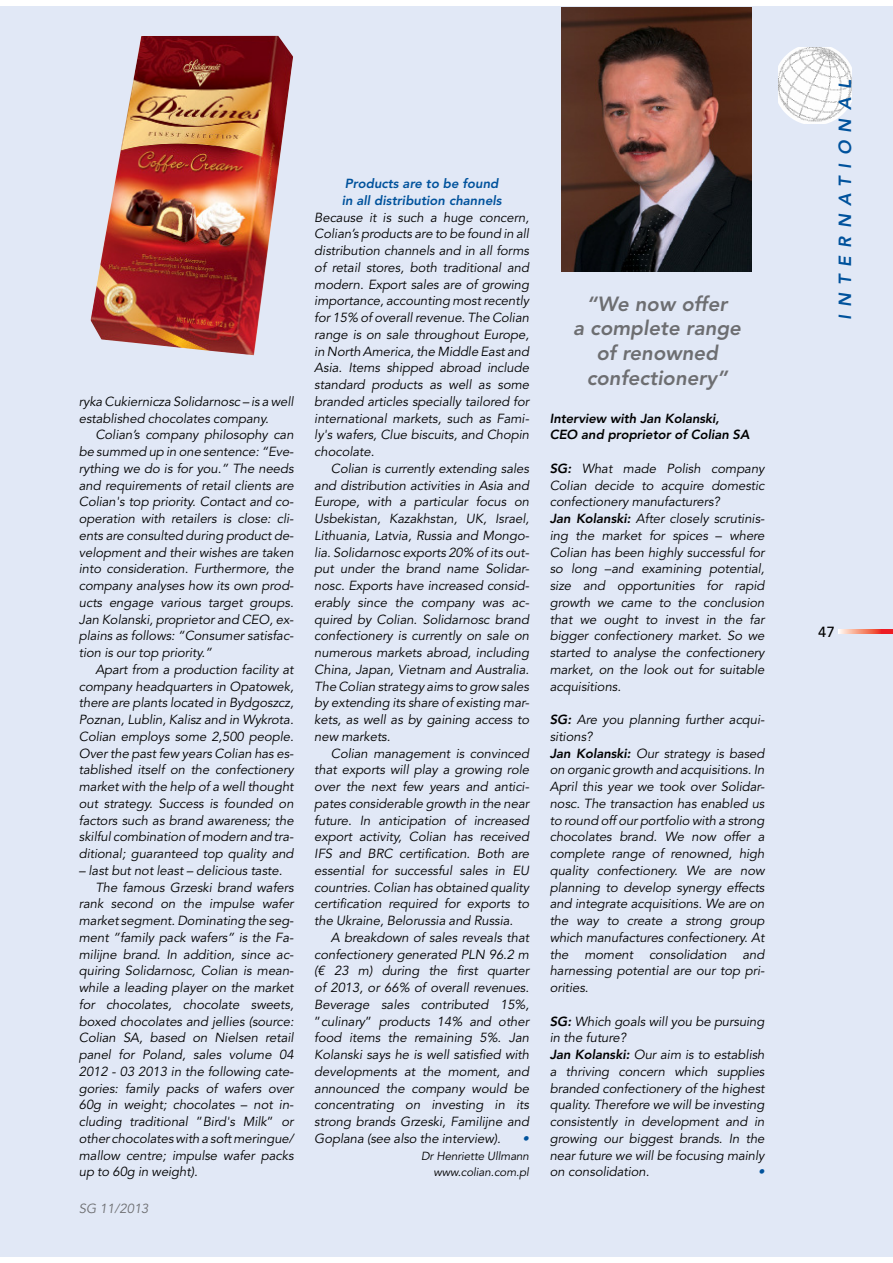
<style>
.page{position:relative;width:893px;height:1263px;background:#fff}
.page>*{position:absolute;margin:0;border:0;box-sizing:border-box;transform-origin:0 0}
.t1{font:italic 800 20.4px/24.8px "Avenir LT Std";color:#6d6e71;text-align:center}
.t2{font:italic 800 17.55px "Avenir LT Std";color:#00529c}
.t3{font:500 14.55px "Avenir LT Std";color:#000}
.t4{font:italic 13.05px/16.8px "Avenir LT Std";letter-spacing:-.005em;color:#000;text-align:justify}
.t5{font:italic 800 13.05px/16.8px "Avenir LT Std";letter-spacing:-.005em;color:#000}
.t6{font:italic 800 13.05px/16.8px "Avenir LT Std";color:#00529c}
.t7{font:italic 13.05px "Avenir LT Std";color:#6d6e71}
.t8{font:italic 13.05px "Avenir LT Std";color:#00529c}
.t9{font:italic 11.7px/16.8px "Avenir LT Std";letter-spacing:-.01em;color:#000;text-align:right}
.s1{font-style:normal}
.s2{font-weight:800}
</style>
<div class="page">
<div style="left:13px;top:6px;width:879px;height:1251px;background:#e1e8f6"></div>
<div style="left:0;top:6px;width:13px;height:1251px;background:#e1e8f6"></div>
<img style="left:778px;top:48px;width:73px;height:75px">
<div style="left:838px;top:629px;width:54px;height:5px;background:#ed1c24"></div>
<svg style="left:838px;top:629px;width:42px;height:5px"></svg>
<img style="left:562px;top:8px;width:189px;height:264px">
<img style="left:91px;top:36px;width:202px;height:319px">
<p class="t4" style="left:79px;top:394px;width:216px">ryka Cukiernicza Solidarnosc – is a well established choco lates company.</p>
<p class="t4" style="left:79px;top:428px;width:216px;text-indent:17px">Colian’s company philosophy can be summed up in one sentence: “Eve&shy;rything we do is for you.” The needs and requirements of retail clients are Colian's top priority. Contact and co&shy;operation with retailers is close: cli&shy;ents are consulted during product de&shy;velopment and their wishes are taken into consideration. Furthermore, the company analyses how its own prod&shy;ucts engage various target groups.<br>Jan Kolanski, proprietor and CEO, ex&shy;plains as follows: “Consumer satisfac&shy;tion is our top priority.”</p>
<p class="t4" style="left:79px;top:662px;width:216px;text-indent:17px">Apart from a production facility at company headquarters in Opatowek, there are plants located in Bydgoszcz, Poznan, Lublin, Kalisz and in Wykrota.<br>Colian employs some 2,500 people.<br>Over the past few years Colian has es&shy;tablished itself on the confectionery market with the help of a well thought out strategy. Success is founded on factors such as brand awareness; the skilful combination of modern and tra&shy;ditional; guaranteed top quality and</p>
<p class="t4" style="left:79px;top:863px;width:205px">– last but not least – delicious taste.</p>
<p class="t4" style="left:95px;top:880px;width:200px">The famous Grzeski brand wafers</p>
<p class="t4" style="left:79px;top:897px;width:216px">rank second on the impulse wafer</p>
<p class="t4" style="left:79px;top:914px;width:216px">market segment. Dominating the seg-</p>
<p class="t4" style="left:79px;top:930px;width:216px">ment ”family pack wafers” is the Fa-</p>
<p class="t4" style="left:79px;top:947px;width:216px">milijne brand. In addition, since ac-</p>
<p class="t4" style="left:79px;top:964px;width:216px">quiring Solidarnosc, Colian is mean-</p>
<p class="t4" style="left:79px;top:981px;width:216px">while a leading player on the market</p>
<p class="t4" style="left:79px;top:997px;width:216px">for chocolates, chocolate sweets,</p>
<p class="t4" style="left:79px;top:1014px;width:216px">boxed chocolates and jellies (source:</p>
<p class="t4" style="left:79px;top:1031px;width:216px">Colian SA, based on Nielsen retail</p>
<p class="t4" style="left:79px;top:1048px;width:216px">panel for Poland, sales volume 04</p>
<p class="t4" style="left:79px;top:1064px;width:216px">2012 - 03 2013 in the following cate-</p>
<p class="t4" style="left:79px;top:1081px;width:216px">gories: family packs of wafers over</p>
<p class="t4" style="left:79px;top:1098px;width:216px">60g in weight; chocolates <span class="s1">–</span> not in-</p>
<p class="t4" style="left:79px;top:1115px;width:216px">cluding traditional <span class="s1">”</span>Bird's Milk<span class="s1">”</span> or</p>
<p class="t4" style="left:79px;top:1131px;width:216px">other chocolates with a soft meringue/</p>
<p class="t4" style="left:79px;top:1148px;width:216px">mallow centre; impulse wafer packs</p>
<p class="t4" style="left:79px;top:1165px;width:120px">up to 60g in weight).</p>
<p class="t7" style="left:79px;top:1203px;width:71px">SG 11/2013</p>
<p class="t6" style="left:341px;top:176px;width:162px">Products are to be found in all distribution channels</p>
<p class="t4" style="left:314px;top:210px;width:216px">Because it is such a huge concern, Colian’s products are to be found in all distribution channels and in all forms of retail stores, both traditional and modern. Export sales are of growing importance, accounting most recently for 15% of overall revenue. The Colian range is on sale throughout Europe, in North America, the Middle East and Asia. Items shipped abroad include standard products as well as some branded articles specially tailored for international markets, such as Fami&shy;ly's wafers, Clue biscuits, and Chopin chocolate.</p>
<p class="t4" style="left:314px;top:461px;width:216px;text-indent:17px">Colian is currently extending sales and distribution activities in Asia and Europe, with a particular focus on Usbekistan, Kazakhstan, UK, Israel, Lithuania, Latvia, Russia and Mongo&shy;lia. Solidarnosc exports 20% of its out&shy;put under the brand name Solidar&shy;nosc. Exports have increased consid&shy;erably since the company was ac&shy;quired by Colian. Solidarnosc brand confectionery is currently on sale on numerous markets abroad, including China, Japan, Vietnam and Australia.<br>The Colian strategy aims to grow sales by extending its share of existing mar&shy;kets, as well as by gaining access to new markets.</p>
<p class="t4" style="left:314px;top:746px;width:216px;text-indent:17px">Colian management is convinced that exports will play a growing role over the next few years and antici&shy;pates considerable growth in the near future. In anticipation of increased export activity, Colian has received IFS and BRC certification. Both are essential for successful sales in EU countries. Colian has obtained quality certification required for exports to the Ukraine, Belorussia and Russia.</p>
<p class="t4" style="left:314px;top:930px;width:216px;text-indent:17px">A breakdown of sales reveals that confectionery generated PLN 96.2 m (€ 23 m) during the first quarter of 2013, or 66% of overall revenues.<br>Beverage sales contributed 15%, <span class="s1">”</span>culinary<span class="s1">”</span> products 14% and other food items the remaining 5%. Jan Kolanski says he is well satisfied with developments at the moment, and announced the company would be concentrating on investing in its strong brands Grzeski, Familijne and Goplana (see also the interview).</p>
<p class="t8" style="left:522px;top:1133px;width:8px">•</p>
<p class="t9" style="left:421px;top:1148px;width:110px">Dr Henriette Ullmann www.colian.com.pl</p>
<h1 class="t1" style="left:573px;top:293px;width:169px">“We now offer<br>a complete range of renowned confectionery”</h1>
<p class="t5" style="left:549px;top:411px;width:201px">Interview with Jan Kolanski,<br>CEO and proprietor of Colian SA</p>
<p class="t4" style="left:549px;top:461px;width:216px;text-align:left"><span class="s2">SG:</span> What made Polish company<br>Colian decide to acquire domestic confectionery manufacturers?<br><span class="s2">Jan Kolanski:</span> After closely scrutinis&shy;ing the market for spices <span class="s1">–</span> where<br>Colian has been highly successful for so long <span class="s1">–</span>and examining potential, size and opportunities for rapid growth we came to the conclusion that we ought to invest in the far bigger confectionery market. So we started to analyse the confectionery market, on the look out for suitable acquisitions.</p>
<p class="t4" style="left:549px;top:713px;width:216px;text-align:left"><span class="s2">SG:</span> Are you planning further acqui&shy;sitions?<br><span class="s2">Jan Kolanski:</span> Our strategy is based on organic growth and acquisitions. In<br>April this year we took over Solidar&shy;nosc. The transaction has enabled us to round off our portfolio with a strong chocolates brand. We now offer a complete range of renowned, high quality confectionery. We are now planning to develop synergy effects and integrate acquisitions. We are on the way to create a strong group which manufactures confectionery. At the moment consolidation and harnessing potential are our top pri&shy;orities.</p>
<p class="t4" style="left:549px;top:1014px;width:216px;text-align:left"><span class="s2">SG:</span> Which goals will you be pursuing in the future?<br><span class="s2">Jan Kolanski:</span> Our aim is to establish a thriving concern which supplies branded confectionery of the highest quality. Therefore we will be investing consistently in development and in growing our biggest brands. In the near future we will be focusing mainly on consolidation.</p>
<p class="t8" style="left:758px;top:1166px;width:8px">•</p>
<h2 class="t2" style="left:837px;top:320px;width:242px;rotate:-90deg">INTERNATIONAL</h2>
<p class="t3" style="left:818px;top:623px;width:18px">47</p>
</div>
